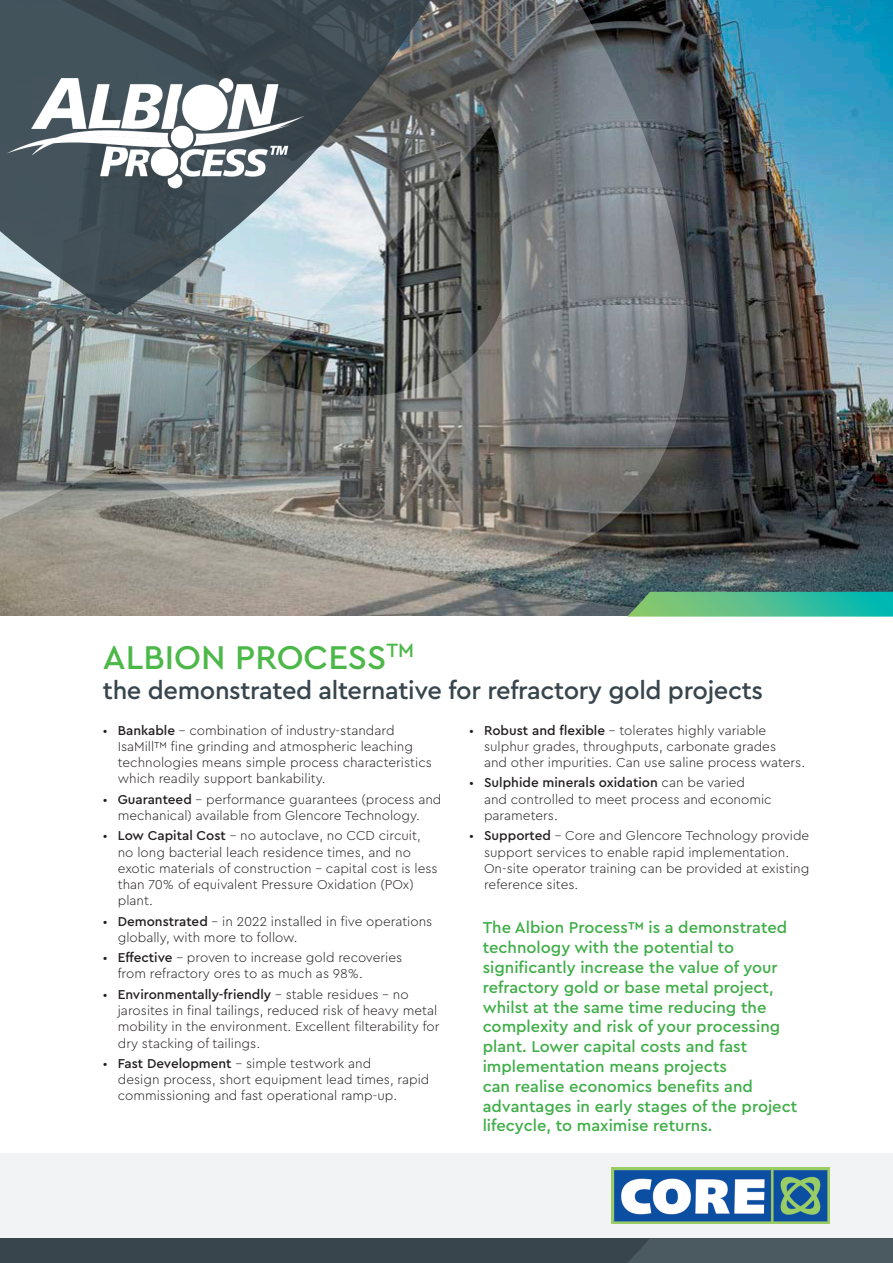
<style>
.page{position:relative;width:893px;height:1263px;background:#fff}
.page>*{position:absolute;margin:0;border:0;box-sizing:border-box;transform-origin:0 0}
.t1{font:500 34.5px "Cera Pro";color:#4cb848}
.t2{font:500 25.5px "Cera Pro";letter-spacing:-.015em;color:#38454d}
.t3{font:500 16.5px/19.8px "Cera Pro";color:#40ae49}
.t4{font:300 13.5px/16.2px "Cera Pro";color:#231f20}
.s1{font-weight:500}
</style>
<div class="page">
<img style="left:0;top:0;width:893px;height:616px">
<svg style="left:0;top:0;width:723px;height:594px"></svg>
<svg style="left:0;top:0;width:431px;height:314px"></svg>
<div style="left:0;top:1153px;width:893px;height:85px;background:#f1f3f5"></div>
<div style="left:0;top:1238px;width:893px;height:25px;background:#38454d"></div>
<div style="left:628px;top:1238px;width:265px;height:25px;background:#4b5a61"></div>
<svg style="left:627px;top:592px;width:266px;height:25px"></svg>
<img style="left:0;top:22px;width:339px;height:171px">
<img style="left:611px;top:1167px;width:219px;height:57px">
<p class="t1" style="left:103px;top:634px;width:313px">ALBION PROCESS<sup>TM</sup></p>
<p class="t2" style="left:103px;top:674px;width:662px">the demonstrated alternative for refractory gold projects</p>
<p class="t4" style="left:118px;top:721px;width:316px;text-indent:-15px">• <span class="s1">Bankable</span> – combination of industry-standard IsaMill™ fine grinding and atmospheric leaching technologies means simple process characteristics which readily support bankability.</p>
<p class="t4" style="left:103px;top:790px;width:340px;text-align:center">• <span class="s1">Guaranteed</span> – performance guarantees (process and mechanical) available from Glencore Technology.</p>
<p class="t4" style="left:118px;top:827px;width:321px;text-indent:-15px">• <span class="s1">Low Capital Cost</span> – no autoclave, no CCD circuit, no long bacterial leach residence times, and no exotic materials of construction – capital cost is less than 70% of equivalent Pressure Oxidation (POx) plant.</p>
<p class="t4" style="left:118px;top:912px;width:316px;text-indent:-15px">• <span class="s1">Demonstrated</span> – in 2022 installed in five operations globally, with more to follow.</p>
<p class="t4" style="left:118px;top:949px;width:286px;text-indent:-15px">• <span class="s1">Effective</span> – proven to increase gold recoveries from refractory ores to as much as 98%.</p>
<p class="t4" style="left:118px;top:986px;width:323px;text-indent:-15px">• <span class="s1">Environmentally-friendly</span> - stable residues – no jarosites in final tailings, reduced risk of heavy metal mobility in the environment. Excellent filterability for dry stacking of tailings.</p>
<p class="t4" style="left:118px;top:1055px;width:313px;text-indent:-15px">• <span class="s1">Fast Development</span> – simple testwork and<br>design process, short equipment lead times, rapid commissioning and fast operational ramp-up.</p>
<p class="t4" style="left:484px;top:721px;width:323px;text-indent:-15px">• <span class="s1">Robust and flexible</span> – tolerates highly variable sulphur grades, throughputs, carbonate grades<br>and other impurities. Can use saline process waters.</p>
<p class="t4" style="left:484px;top:774px;width:289px;text-indent:-15px">• <span class="s1">Sulphide minerals oxidation</span> can be varied<br>and controlled to meet process and economic parameters.</p>
<p class="t4" style="left:484px;top:827px;width:327px;text-indent:-15px">• <span class="s1">Supported</span> – Core and Glencore Technology provide support services to enable rapid implementation.<br>On-site operator training can be provided at existing reference sites.</p>
<p class="t3" style="left:483px;top:917px;width:316px">The Albion Process™ is a demonstrated technology with the potential to significantly increase the value of your refractory gold or base metal project, whilst at the same time reducing the complexity and risk of your processing plant. Lower capital costs and fast implementation means projects<br>can realise economics benefits and advantages in early stages of the project lifecycle, to maximise returns.</p>
</div>
